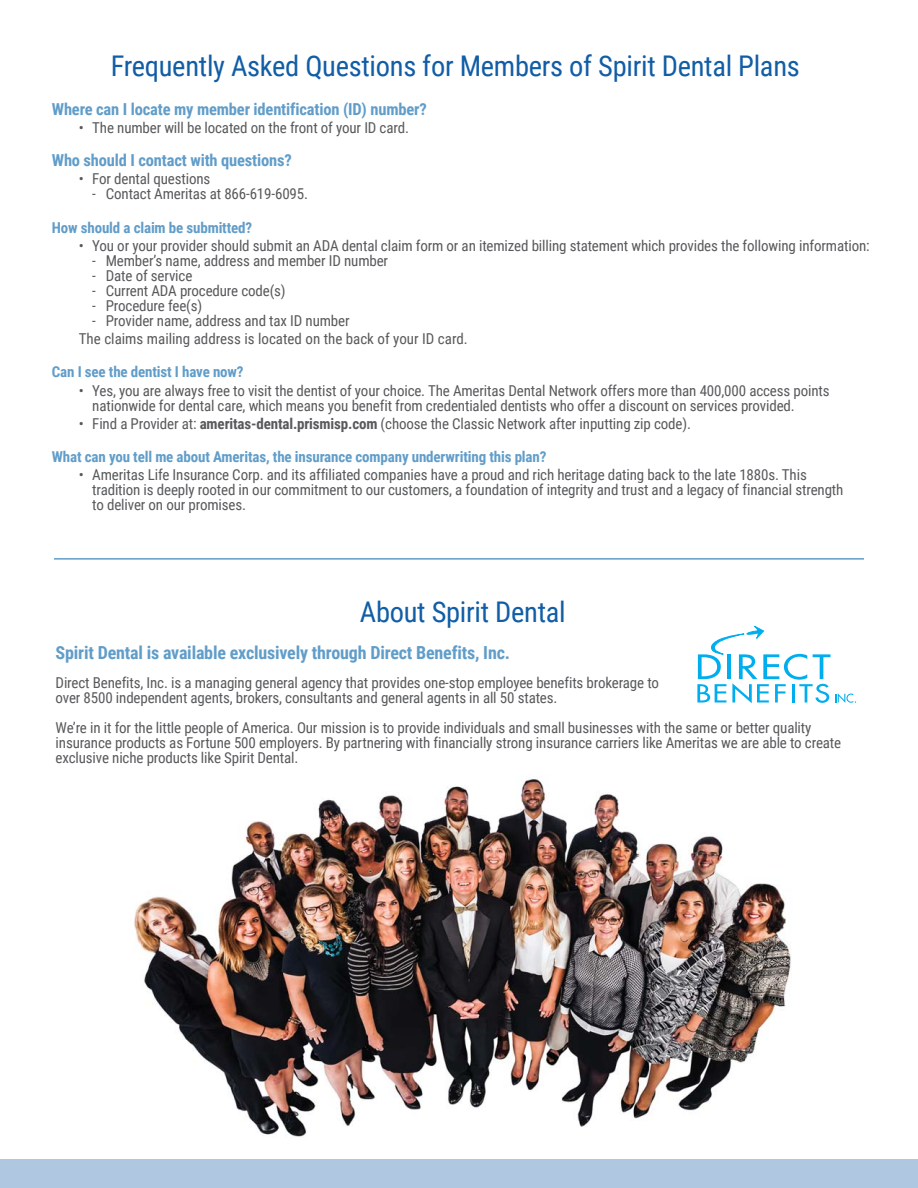
<style>
.page{position:relative;width:918px;height:1188px;background:#fff}
.page>*{position:absolute;margin:0;border:0;box-sizing:border-box;transform-origin:0 0}
.t1{font:28.5px "Roboto Condensed";letter-spacing:-.01em;color:#115da6}
.t2{font:700 18px "Roboto Condensed";letter-spacing:-.01em;color:#619dc9}
.t3{font:700 16.5px "Roboto Condensed";letter-spacing:-.01em;color:#619dc9}
.t4{font:15px/15px "Roboto Condensed";letter-spacing:-.01em;color:#58595b}
.t5{font:700 15px "Roboto Condensed";letter-spacing:-.01em;color:#619dc9}
.s1{font-weight:700}
</style>
<div class="page">
<div style="left:0;top:1160px;width:918px;height:28px;background:#afc7e0"></div>
<img style="left:134px;top:779px;width:657px;height:358px">
<svg style="left:697px;top:626px;width:159px;height:77px"></svg>
<hr style="left:54px;top:558px;width:810px;height:2px;background:#619dc9">
<h1 class="t1" style="left:111px;top:49px;width:691px">Frequently Asked Questions for Members of Spirit Dental Plans</h1>
<p class="t3" style="left:52px;top:99px;width:377px">Where can I locate my member identification (ID) number?</p>
<p class="t4" style="left:79px;top:120px;width:332px">• The number will be located on the front of your ID card.</p>
<p class="t3" style="left:52px;top:151px;width:242px">Who should I contact with questions?</p>
<p class="t4" style="left:79px;top:172px;width:133px">• For dental questions</p>
<p class="t4" style="left:92px;top:187px;width:217px">- Contact Ameritas at 866-619-6095.</p>
<p class="t5" style="left:52px;top:219px;width:202px">How should a claim be submitted?</p>
<p class="t4" style="left:79px;top:238px;width:792px">• You or your provider should submit an ADA dental claim form or an itemized billing statement which provides the following information:</p>
<p class="t4" style="left:92px;top:253px;width:297px">- Member’s name, address and member ID number</p>
<p class="t4" style="left:92px;top:268px;width:102px">- Date of service</p>
<p class="t4" style="left:92px;top:283px;width:195px">- Current ADA procedure code(s)</p>
<p class="t4" style="left:92px;top:298px;width:111px">- Procedure fee(s)</p>
<p class="t4" style="left:79px;top:312px;width:390px;line-height:18.3px;text-indent:14px">- Provider name, address and tax ID number<br>The claims mailing address is located on the back of your ID card.</p>
<p class="t5" style="left:52px;top:363px;width:193px">Can I see the dentist I have now?</p>
<p class="t4" style="left:92px;top:383px;width:739px;text-indent:-14px">• Yes, you are always free to visit the dentist of your choice. The Ameritas Dental Network offers more than 400,000 access points nationwide for dental care, which means you benefit from credentialed dentists who offer a discount on services provided.</p>
<p class="t4" style="left:79px;top:416px;width:614px">• Find a Provider at: <span class="s1">ameritas-dental.prismisp.com</span> (choose the Classic Network after inputting zip code).</p>
<p class="t5" style="left:52px;top:448px;width:496px">What can you tell me about Ameritas, the insurance company underwriting this plan?</p>
<p class="t4" style="left:92px;top:468px;width:753px;text-indent:-14px">• Ameritas Life Insurance Corp. and its affiliated companies have a proud and rich heritage dating back to the late 1880s. This tradition is deeply rooted in our commitment to our customers, a foundation of integrity and trust and a legacy of financial strength to deliver on our promises.</p>
<h1 class="t1" style="left:360px;top:595px;width:207px">About Spirit Dental</h1>
<p class="t2" style="left:56px;top:642px;width:456px">Spirit Dental is available exclusively through Direct Benefits, Inc.</p>
<p class="t4" style="left:56px;top:675px;width:605px">Direct Benefits, Inc. is a managing general agency that provides one-stop employee benefits brokerage to over 8500 independent agents, brokers, consultants and general agents in all 50 states.</p>
<p class="t4" style="left:56px;top:720px;width:787px">We’re in it for the little people of America. Our mission is to provide individuals and small businesses with the same or better quality insurance products as Fortune 500 employers. By partnering with financially strong insurance carriers like Ameritas we are able to create exclusive niche products like Spirit Dental.</p>
</div>
